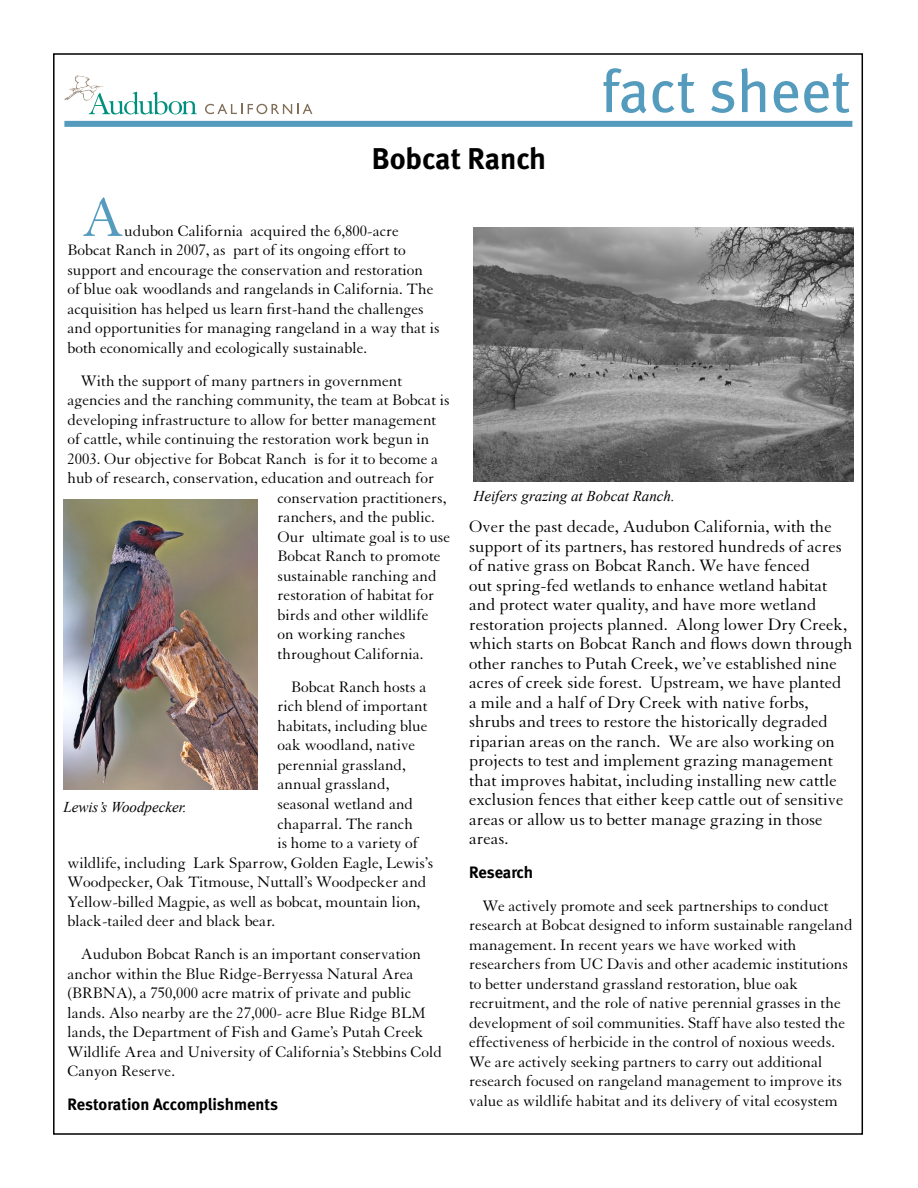
<style>
.page{position:relative;width:918px;height:1188px;background:#fff}
.page>*{position:absolute;margin:0;border:0;box-sizing:border-box;transform-origin:0 0}
.t1{font:60px "Meta";color:#559bbd}
.t2{font:60px "Granjon";color:#559bbd}
.t3{font:700 30px "Meta";color:#000}
.t4{font:18px/19.5px "Granjon";color:#000}
.t5{font:16.5px/19.5px "Granjon";color:#000}
.t6{font:16.5px "Meta Bold LF";letter-spacing:-.005em;color:#000}
.t7{font:italic 15px "Times New Roman";color:#000}
</style>
<div class="page">
<svg style="left:64px;top:75px;width:133px;height:39px"></svg>
<svg style="left:205px;top:104px;width:37px;height:10px"></svg>
<svg style="left:248px;top:104px;width:64px;height:10px"></svg>
<div style="left:64px;top:121px;width:788px;height:6px;background:#559bbd"></div>
<img style="left:63px;top:499px;width:194px;height:291px">
<img style="left:474px;top:228px;width:380px;height:253px">
<h2 class="t3" style="left:372px;top:140px;width:176px">Bobcat Ranch</h2>
<h1 class="t1" style="left:601px;top:53px;width:251px">fact sheet</h1>
<h1 class="t2" style="left:81px;top:185px;width:45px">A</h1>
<p class="t5" style="left:67px;top:221px;width:374px;text-indent:57px">udubon California acquired the 6,800-acre Bobcat Ranch in 2007, as part of its ongoing effort to support and encourage the conservation and restoration of blue oak woodlands and rangelands in California. The acquisition has helped us learn first-hand the challenges and opportunities for managing rangeland in a way that is both economically and ecologically sustainable.</p>
<p class="t5" style="left:81px;top:371px;width:323px">With the support of many partners in government</p>
<p class="t5" style="left:67px;top:391px;width:384px">agencies and the ranching community, the team at Bobcat is</p>
<p class="t5" style="left:67px;top:410px;width:370px">developing infrastructure to allow for better management</p>
<p class="t5" style="left:67px;top:430px;width:363px">of cattle, while continuing the restoration work begun in</p>
<p class="t5" style="left:67px;top:449px;width:372px">2003. Our objective for Bobcat Ranch is for it to become a</p>
<p class="t5" style="left:67px;top:469px;width:368px">hub of research, conservation, education and outreach for</p>
<p class="t5" style="left:278px;top:488px;width:170px">conservation practitioners,</p>
<p class="t5" style="left:278px;top:508px;width:159px">ranchers, and the public.</p>
<p class="t5" style="left:278px;top:527px;width:174px">Our ultimate goal is to use</p>
<p class="t5" style="left:278px;top:547px;width:165px">Bobcat Ranch to promote</p>
<p class="t5" style="left:278px;top:566px;width:161px">sustainable ranching and</p>
<p class="t5" style="left:278px;top:586px;width:158px">restoration of habitat for</p>
<p class="t5" style="left:278px;top:606px;width:152px">birds and other wildlife</p>
<p class="t5" style="left:278px;top:625px;width:129px">on working ranches</p>
<p class="t5" style="left:278px;top:645px;width:148px">throughout California.</p>
<p class="t5" style="left:291px;top:678px;width:137px">Bobcat Ranch hosts a</p>
<p class="t5" style="left:278px;top:697px;width:152px">rich blend of important</p>
<p class="t5" style="left:278px;top:717px;width:152px">habitats, including blue</p>
<p class="t5" style="left:278px;top:736px;width:139px">oak woodland, native</p>
<p class="t5" style="left:278px;top:756px;width:130px">perennial grassland,</p>
<p class="t5" style="left:278px;top:775px;width:113px">annual grassland,</p>
<p class="t5" style="left:278px;top:795px;width:137px">seasonal wetland and</p>
<p class="t5" style="left:278px;top:814px;width:137px">chaparral. The ranch</p>
<p class="t5" style="left:278px;top:834px;width:142px">is home to a variety of</p>
<p class="t5" style="left:67px;top:853px;width:367px">wildlife, including Lark Sparrow, Golden Eagle, Lewis’s</p>
<p class="t5" style="left:67px;top:873px;width:360px">Woodpecker, Oak Titmouse, Nuttall’s Woodpecker and</p>
<p class="t5" style="left:67px;top:892px;width:354px">Yellow-billed Magpie, as well as bobcat, mountain lion,</p>
<p class="t5" style="left:67px;top:912px;width:209px">black-tailed deer and black bear.</p>
<p class="t5" style="left:67px;top:945px;width:376px;text-indent:13px">Audubon Bobcat Ranch is an important conservation anchor within the Blue Ridge-Berryessa Natural Area (BRBNA), a 750,000 acre matrix of private and public lands. Also nearby are the 27,000- acre Blue Ridge BLM lands, the Department of Fish and Game’s Putah Creek Wildlife Area and University of California’s Stebbins Cold Canyon Reserve.</p>
<p class="t6" style="left:67px;top:1093px;width:212px">Restoration Accomplishments</p>
<p class="t7" style="left:63px;top:796px;width:125px">Lewis’s Woodpecker.</p>
<p class="t7" style="left:474px;top:485px;width:203px">Heifers grazing at Bobcat Ranch.</p>
<p class="t4" style="left:469px;top:517px;width:385px">Over the past decade, Audubon California, with the support of its partners, has restored hundreds of acres of native grass on Bobcat Ranch. We have fenced<br>out spring-fed wetlands to enhance wetland habitat and protect water quality, and have more wetland restoration projects planned. Along lower Dry Creek, which starts on Bobcat Ranch and flows down through other ranches to Putah Creek, we’ve established nine acres of creek side forest. Upstream, we have planted a mile and a half of Dry Creek with native forbs, shrubs and trees to restore the historically degraded riparian areas on the ranch. We are also working on projects to test and implement grazing management that improves habitat, including installing new cattle exclusion fences that either keep cattle out of sensitive areas or allow us to better manage grazing in those areas.</p>
<p class="t6" style="left:469px;top:861px;width:66px">Research</p>
<p class="t5" style="left:469px;top:896px;width:385px;text-indent:13px">We actively promote and seek partnerships to conduct research at Bobcat designed to inform sustainable rangeland management. In recent years we have worked with researchers from UC Davis and other academic institutions to better understand grassland restoration, blue oak recruitment, and the role of native perennial grasses in the development of soil communities. Staff have also tested the effectiveness of herbicide in the control of noxious weeds.<br>We are actively seeking partners to carry out additional research focused on rangeland management to improve its value as wildlife habitat and its delivery of vital ecosystem</p>
</div>
